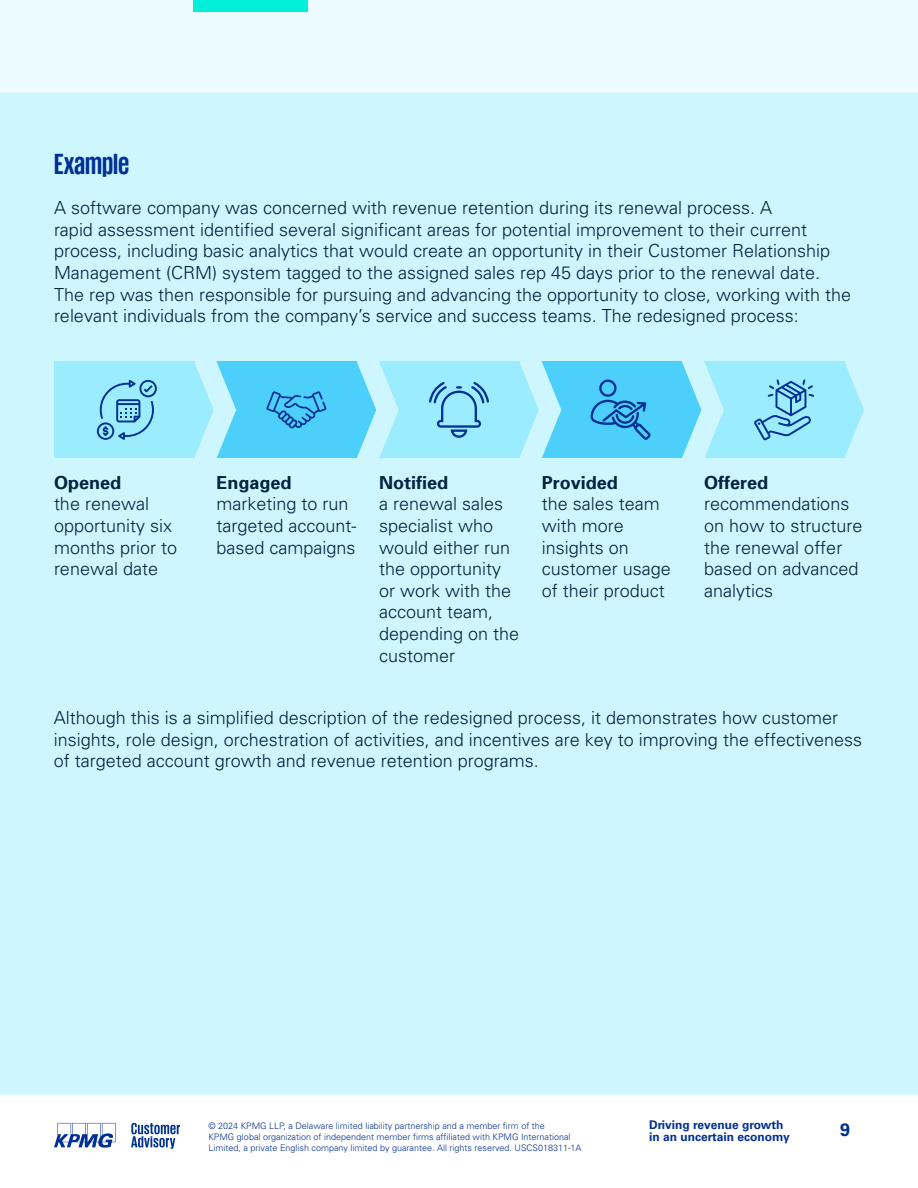
<style>
.page{position:relative;width:918px;height:1188px;background:#fff}
.page>*{position:absolute;margin:0;border:0;box-sizing:border-box;transform-origin:0 0}
.t1{font:700 30px "KPMG";color:#003093}
.t2{font:300 18px/21.6px "Univers";color:#04233e}
.t3{font:700 18px "Univers 65";color:#04233e}
.t4{font:700 18px "Univers";color:#003093}
.t5{font:700 12px/12px "Univers";color:#003093}
.t6{font:300 9px/10.8px "Univers";color:#003093}
</style>
<div class="page">
<div style="left:0;top:93px;width:917px;height:1001px;background:#cdf6ff"></div>
<div style="left:54px;top:362px;width:140px;height:96px;background:#9becff"></div>
<div style="left:217px;top:362px;width:140px;height:96px;background:#4dcffc"></div>
<svg style="left:194px;top:361px;width:42px;height:97px"></svg>
<div style="left:379px;top:362px;width:140px;height:96px;background:#9becff"></div>
<svg style="left:357px;top:361px;width:42px;height:97px"></svg>
<div style="left:542px;top:362px;width:140px;height:96px;background:#4dcffc"></div>
<svg style="left:519px;top:361px;width:42px;height:97px"></svg>
<div style="left:704px;top:362px;width:140px;height:96px;background:#9becff"></div>
<svg style="left:844px;top:362px;width:20px;height:96px"></svg>
<svg style="left:682px;top:361px;width:42px;height:97px"></svg>
<svg style="left:97px;top:380px;width:60px;height:60px"></svg>
<svg style="left:266px;top:391px;width:61px;height:38px"></svg>
<svg style="left:429px;top:382px;width:60px;height:56px"></svg>
<svg style="left:754px;top:379px;width:60px;height:62px"></svg>
<svg style="left:591px;top:380px;width:60px;height:60px"></svg>
<div style="left:0;top:0;width:918px;height:93px;background:#ebfbff"></div>
<svg style="left:54px;top:1123px;width:62px;height:25px"></svg>
<svg style="left:131px;top:1123px;width:49px;height:26px"></svg>
<div style="left:193px;top:0;width:115px;height:11px;background:#00efda"></div>
<h1 class="t1" style="left:54px;top:149px;width:77px">Example</h1>
<p class="t2" style="left:54px;top:197px;width:799px">A software company was concerned with revenue retention during its renewal process. A<br>rapid assessment identified several significant areas for potential improvement to their current process, including basic analytics that would create an opportunity in their Customer Relationship Management (CRM) system tagged to the assigned sales rep 45 days prior to the renewal date.<br>The rep was then responsible for pursuing and advancing the opportunity to close, working with the relevant individuals from the company’s service and success teams. The redesigned process:</p>
<p class="t3" style="left:54px;top:471px;width:69px">Opened</p>
<p class="t2" style="left:54px;top:493px;width:125px">the renewal opportunity six months prior to renewal date</p>
<p class="t3" style="left:217px;top:471px;width:77px">Engaged</p>
<p class="t2" style="left:217px;top:493px;width:142px">marketing to run targeted account&shy;based campaigns</p>
<p class="t3" style="left:379px;top:471px;width:71px">Notified</p>
<p class="t2" style="left:379px;top:493px;width:142px">a renewal sales specialist who would either run the opportunity or work with the account team, depending on the customer</p>
<p class="t3" style="left:542px;top:471px;width:78px">Provided</p>
<p class="t2" style="left:542px;top:493px;width:131px">the sales team with more insights on customer usage of their product</p>
<p class="t3" style="left:704px;top:471px;width:66px">Offered</p>
<p class="t2" style="left:704px;top:493px;width:160px">recommendations on how to structure the renewal offer based on advanced analytics</p>
<p class="t2" style="left:54px;top:707px;width:810px">Although this is a simplified description of the redesigned process, it demonstrates how customer insights, role design, orchestration of activities, and incentives are key to improving the effectiveness of targeted account growth and revenue retention programs.</p>
<p class="t6" style="left:208px;top:1121px;width:375px">© 2024 KPMG LLP, a Delaware limited liability partnership and a member firm of the<br>KPMG global organization of independent member firms affiliated with KPMG International<br>Limited, a private English company limited by guarantee. All rights reserved. USCS018311-1A</p>
<p class="t5" style="left:649px;top:1119px;width:142px">Driving revenue growth in an uncertain economy</p>
<p class="t4" style="left:840px;top:1120px;width:12px">9</p>
</div>
